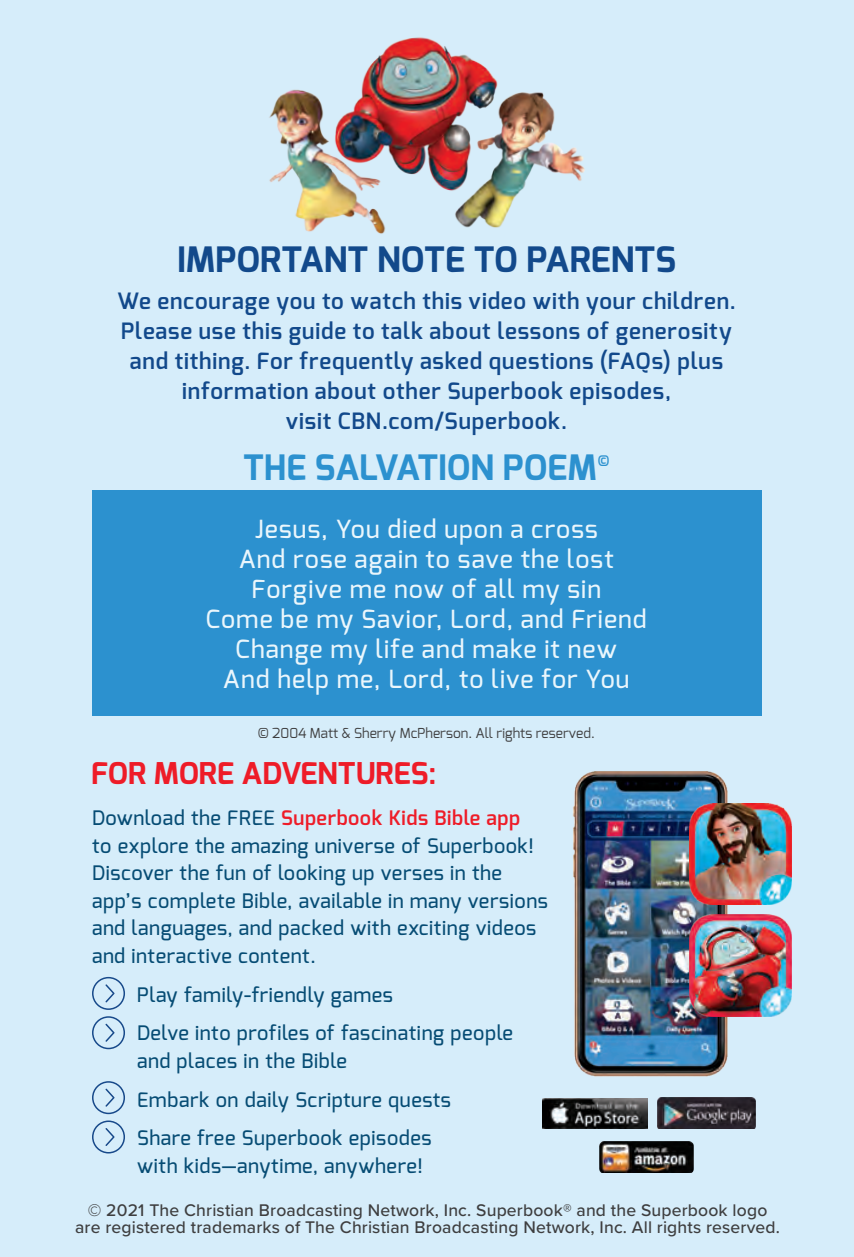
<style>
.page{position:relative;width:854px;height:1257px;background:#fff}
.page>*{position:absolute;margin:0;border:0;box-sizing:border-box;transform-origin:0 0}
.t1{font:700 35px "Exo";color:#12498b}
.t2{font:700 35px "Exo";color:#2c91cf}
.t3{font:700 30px "Exo";color:#ee1c28}
.t4{font:500 25px/30px "Exo";letter-spacing:.04em;color:#eaf6fc;text-align:center}
.t5{font:600 22.5px/30px "Exo";letter-spacing:.035em;color:#12498b;text-align:center}
.t6{font:500 20px/27.5px "Exo";letter-spacing:.03em;color:#064c74}
.t7{font:500 17.5px/17.5px "Proxima Nova";letter-spacing:.01em;color:#3e3e3f;text-align:center}
.t8{font:700 14.5px "Exo";color:#2c91cf}
.t9{font:13.75px "Exo";color:#3e3e3f}
.s1{font-weight:600;color:#ee1c28}
</style>
<div class="page">
<div style="left:0;top:0;width:853px;height:1257px;background:#d6edfa"></div>
<div style="left:92px;top:490px;width:669px;height:225px;background:#2c91cf"></div>
<img style="left:572px;top:771px;width:160px;height:306px">
<img style="left:543px;top:1098px;width:104px;height:31px">
<img style="left:657px;top:1097px;width:98px;height:32px">
<img style="left:599px;top:1141px;width:94px;height:32px">
<img style="left:689px;top:803px;width:102px;height:102px">
<img style="left:689px;top:915px;width:102px;height:101px">
<img style="left:269px;top:37px;width:316px;height:197px">
<svg style="left:92px;top:977px;width:33px;height:33px"></svg>
<svg style="left:92px;top:1081px;width:33px;height:33px"></svg>
<svg style="left:92px;top:1016px;width:33px;height:33px"></svg>
<svg style="left:92px;top:1120px;width:33px;height:33px"></svg>
<h1 class="t1" style="left:177px;top:237px;width:500px">IMPORTANT NOTE TO PARENTS</h1>
<p class="t5" style="left:117px;top:286px;width:620px">We encourage you to watch this video with your children.<br>Please use this guide to talk about lessons of generosity and tithing. For frequently asked questions (FAQs) plus information about other Superbook episodes,<br>visit CBN.com/Superbook.</p>
<h1 class="t2" style="left:243px;top:445px;width:355px">THE SALVATION POEM</h1>
<p class="t8" style="left:597px;top:452px;width:13px">©</p>
<p class="t4" style="left:206px;top:514px;width:442px">Jesus, You died upon a cross<br>And rose again to save the lost<br>Forgive me now of all my sin<br>Come be my Savior, Lord, and Friend<br>Change my life and make it new<br>And help me, Lord, to live for You</p>
<p class="t9" style="left:258px;top:724px;width:338px">© 2004 Matt &amp; Sherry McPherson. All rights reserved.</p>
<h2 class="t3" style="left:91px;top:754px;width:346px">FOR MORE ADVENTURES:</h2>
<p class="t6" style="left:92px;top:804px;width:457px">Download the FREE <span class="s1">Superbook Kids Bible app<br></span>to explore the amazing universe of Superbook!<br>Discover the fun of looking up verses in the app’s complete Bible, available in many versions and languages, and packed with exciting videos and interactive content.</p>
<p class="t6" style="left:137px;top:975px;width:377px;line-height:38.8px">Play family-friendly games<br>Delve into profiles of fascinating people</p>
<p class="t6" style="left:137px;top:1041px;width:315px;line-height:38.8px">and places in the Bible<br>Embark on daily Scripture quests<br>Share free Superbook episodes</p>
<p class="t6" style="left:137px;top:1152px;width:287px">with kids—anytime, anywhere!</p>
<p class="t7" style="left:75px;top:1200px;width:706px">© 2021 The Christian Broadcasting Network, Inc. Superbook® and the Superbook logo are registered trademarks of The Christian Broadcasting Network, Inc. All rights reserved.</p>
</div>
